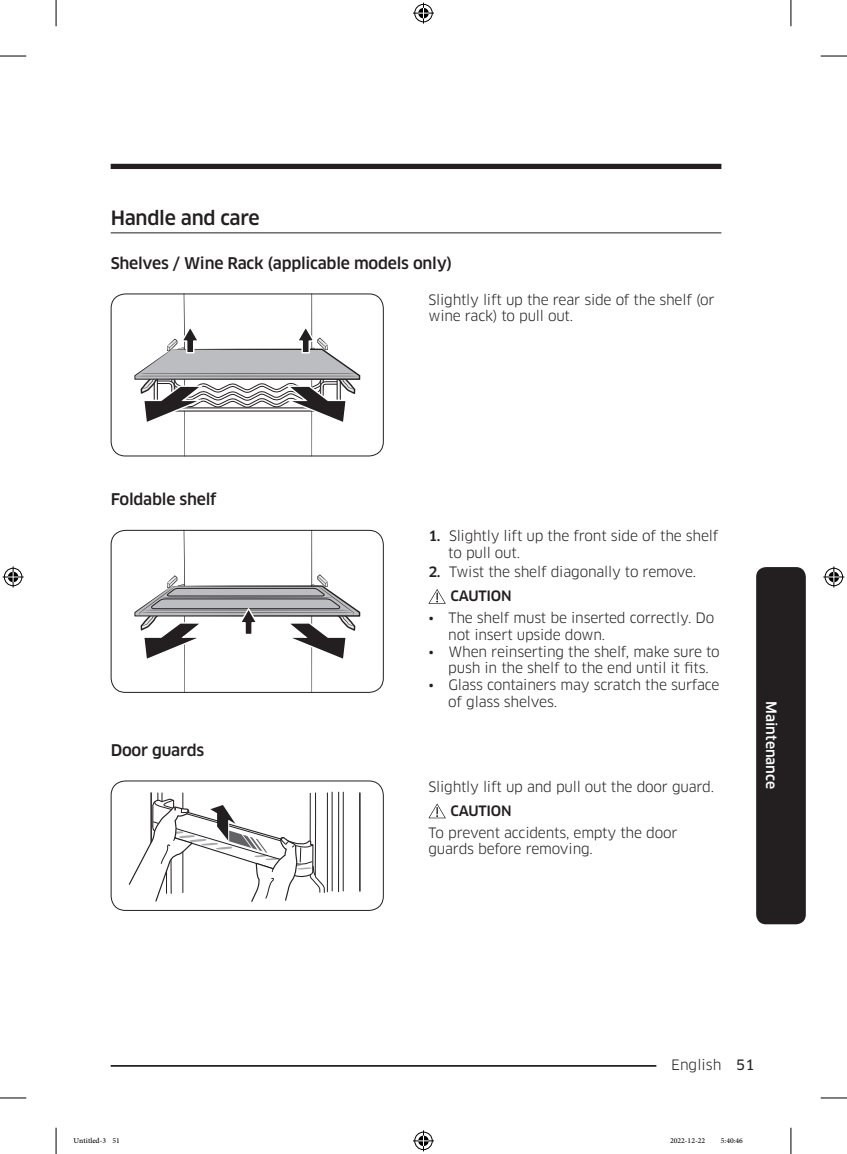
<style>
.page{position:relative;width:847px;height:1154px;background:#fff}
.page>*{position:absolute;margin:0;border:0;box-sizing:border-box;transform-origin:0 0}
.t1{font:500 19.25px "Samsung Clan Pro";letter-spacing:-.015em;color:#231f20}
.t2{font:500 15.75px "Samsung Clan Pro";letter-spacing:-.015em;color:#231f20}
.t3{font:14px/16.8px "Samsung Clan Pro";letter-spacing:-.015em;color:#231f20}
.DL_DT_Icon{font:500 14px "Samsung Clan Pro";letter-spacing:-.015em;color:#231f20}
.Sidebar{font:500 14px "Samsung Clan Pro";color:#fff}
.t4{font:10.5px "Adobe Arabic";color:#000}
.s1{font-weight:500}
.s2{font-family:"Samsung Clan Pro News"}
</style>
<div class="page">
<div style="left:111px;top:164px;width:610px;height:5px;background:#231f20"></div>
<hr style="left:111px;top:1065px;width:610px;height:2px;background:#231f20">
<div style="left:656px;top:1055px;width:80px;height:17px;background:#fff"></div>
<div style="left:755px;top:567px;width:50px;height:357px;background:#231f20;border-radius:10px"></div>
<hr style="left:111px;top:232px;width:610px;height:1px;background:#231f20">
<svg style="left:134px;top:295px;width:226px;height:159px"></svg>
<div style="left:111px;top:293px;width:272px;height:163px;border:1px solid #231f20;border-radius:14px"></div>
<svg style="left:134px;top:532px;width:226px;height:159px"></svg>
<div style="left:111px;top:530px;width:272px;height:163px;border:1px solid #231f20;border-radius:14px"></div>
<svg style="left:428px;top:589px;width:17px;height:15px"></svg>
<hr style="left:359px;top:793px;width:1px;height:98px;background:#231f20">
<svg style="left:128px;top:791px;width:215px;height:111px"></svg>
<div style="left:111px;top:780px;width:272px;height:131px;border:1px solid #231f20;border-radius:14px"></div>
<svg style="left:428px;top:803px;width:17px;height:15px"></svg>
<svg style="left:0;top:56px;width:26px;height:1px"></svg>
<svg style="left:820px;top:56px;width:26px;height:1px"></svg>
<svg style="left:0;top:1097px;width:26px;height:1px"></svg>
<svg style="left:820px;top:1097px;width:26px;height:1px"></svg>
<svg style="left:56px;top:0;width:1px;height:26px"></svg>
<svg style="left:56px;top:1128px;width:1px;height:26px"></svg>
<svg style="left:790px;top:0;width:1px;height:26px"></svg>
<svg style="left:790px;top:1128px;width:1px;height:26px"></svg>
<svg style="left:413px;top:3px;width:21px;height:21px"></svg>
<svg style="left:413px;top:1130px;width:21px;height:21px"></svg>
<svg style="left:3px;top:566px;width:21px;height:21px"></svg>
<svg style="left:823px;top:566px;width:21px;height:21px"></svg>
<h2 class="t1" style="left:111px;top:207px;width:150px">Handle and care</h2>
<h3 class="t2" style="left:111px;top:254px;width:343px">Shelves / Wine Rack (applicable models only)</h3>
<p class="t3" style="left:428px;top:291px;width:288px">Slightly lift up the rear side of the shelf (or wine rack) to pull out.</p>
<h3 class="t2" style="left:111px;top:490px;width:107px">Foldable shelf</h3>
<h3 class="t2" style="left:111px;top:741px;width:95px">Door guards</h3>
<p class="t3" style="left:448px;top:527px;width:271px;text-indent:-20px"><span class="s1">1.</span> Slightly lift up the front side of the shelf to pull out.</p>
<p class="t3" style="left:428px;top:563px;width:269px"><span class="s1">2.</span> Twist the shelf diagonally to remove.</p>
<p class="DL_DT_Icon" style="left:450px;top:588px;width:63px">CAUTION</p>
<p class="t3" style="left:448px;top:609px;width:267px;text-indent:-20px">• The shelf must be inserted correctly. Do not insert upside down.</p>
<p class="t3" style="left:448px;top:643px;width:273px;text-indent:-20px">• When reinserting the shelf, make sure to push in the shelf to the end until it fits.</p>
<p class="t3" style="left:448px;top:677px;width:272px;text-indent:-20px">• Glass containers may scratch the surface of glass shelves.</p>
<p class="t3" style="left:428px;top:778px;width:287px">Slightly lift up and pull out the door guard.</p>
<p class="DL_DT_Icon" style="left:450px;top:802px;width:63px">CAUTION</p>
<p class="t3" style="left:428px;top:824px;width:250px">To prevent accidents, empty the door guards before removing.</p>
<p class="Sidebar" style="left:779px;top:701px;width:90px;rotate:90deg">Maintenance</p>
<p class="t3" style="left:671px;top:1056px;width:85px">English <span class="s2">51</span></p>
<p class="t4" style="left:74px;top:1133px;width:48px">Untitled-3 51</p>
<p class="t4" style="left:669px;top:1133px;width:37px">2022-12-22</p>
<p class="t4" style="left:720px;top:1133px;width:24px">5:40:46</p>
</div>
